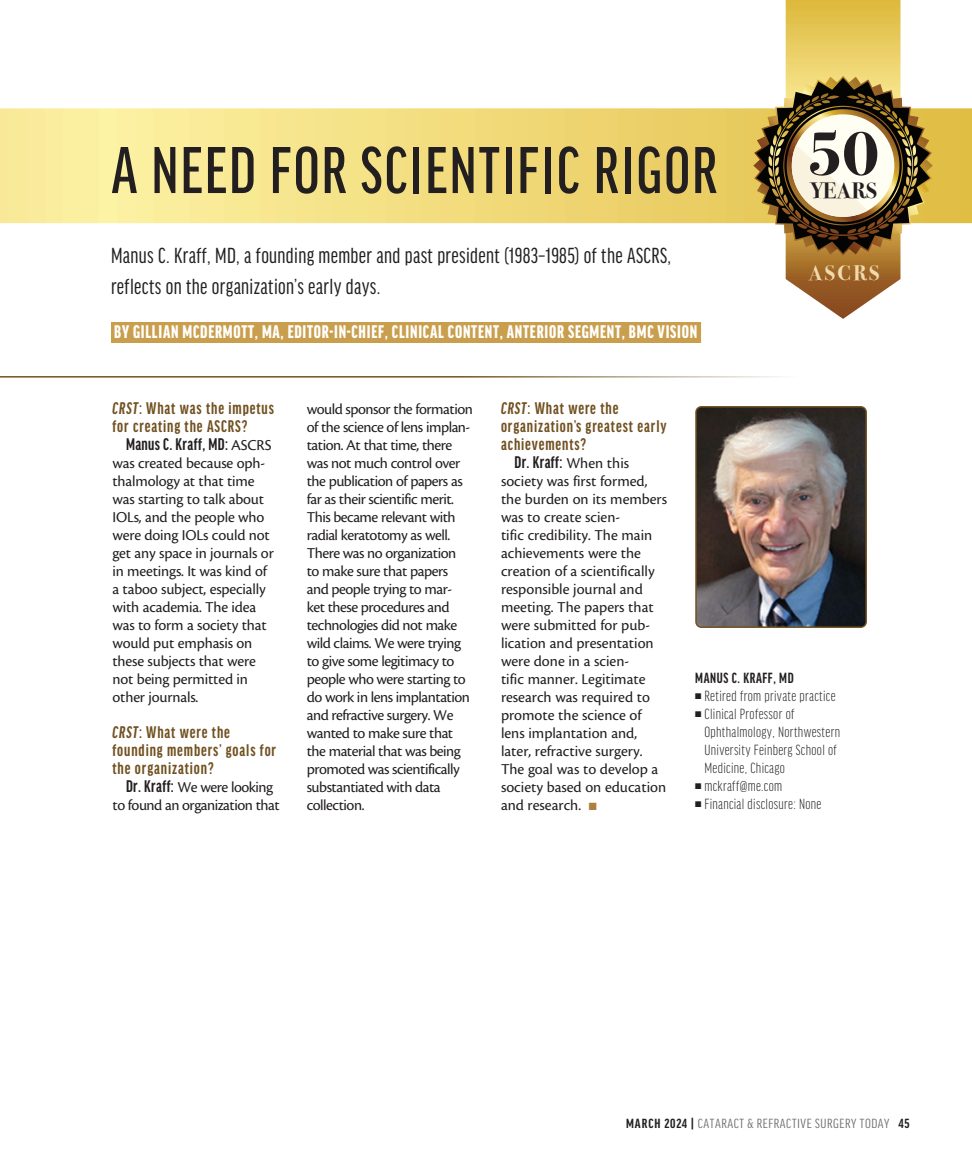
<style>
.page{position:relative;width:972px;height:1161px;background:#fff}
.page>*{position:absolute;margin:0;border:0;box-sizing:border-box;transform-origin:0 0}
.headline{font:500 extra-condensed 70.5px "Good Headline Pro";letter-spacing:.03em;color:#231f20}
.body{font:700 64.65px "Bodoni Svty Two ITCTT";color:#231f20}
.deck{font:23.25px/30.8px "Good Headline Pro X Cond News";letter-spacing:.015em;color:#231f20}
.body-2{font:700 22.2px "Bodoni Svty Two ITCTT";letter-spacing:.01em;color:#231f20}
.body-3{font:700 21px "Bodoni Svty Two ITCTT";letter-spacing:.11em;color:#f0daad}
.author{font:900 extra-condensed 19.5px "Good Headline Pro";letter-spacing:.04em;color:#fff}
.subhead_question{font:700 extra-condensed 18px/18px "Good Headline Pro";letter-spacing:.05em;color:#715121}
.body-4{font:700 extra-condensed 18px "Good Headline Pro";letter-spacing:.02em;color:#231f20}
.body-5{font:15.75px/18px "Cronos Pro";letter-spacing:-.01em;color:#231f20}
.body-6{font:15.75px/18px "Cronos Pro";letter-spacing:-.03em;color:#231f20;text-align:center}
.bio_info{font:300 extra-condensed 15.75px/18px "Good Headline Pro";letter-spacing:.02em;color:#231f20}
.bio_name_no_line{font:700 extra-condensed 15.75px "Good Headline Pro";letter-spacing:.04em;color:#231f20}
.t1{font:extra-condensed 14.1px "Good Headline Pro";letter-spacing:.035em;color:#6c6d70;scale:1.11 1}
.s1{font-style:italic}
.s2{font-family:"Cronos Pro";font-weight:400;font-stretch:normal;font-size:15.75px}
.s3{font-family:"Good Headline Pro";font-weight:700;font-stretch:extra-condensed;font-size:18px}
.s4{color:#ae803f}
.s5{font-weight:700;color:#231f20}
</style>
<div class="page">
<svg style="left:0;top:108px;width:972px;height:115px"></svg>
<svg style="left:753px;top:0;width:180px;height:319px"></svg>
<div style="left:111px;top:322px;width:590px;height:21px;background:#c99e4c"></div>
<hr style="left:0;top:376px;width:801px;height:2px;background:#715121">
<img style="left:698px;top:409px;width:166px;height:216px">
<div style="left:695px;top:406px;width:172px;height:222px;border:2px solid #715121;border-radius:5px"></div>
<p class="headline" style="left:111px;top:136px;width:607px">A NEED FOR SCIENTIFIC RIGOR</p>
<p class="deck" style="left:111px;top:241px;width:562px">Manus C. Kraff, MD, a founding member and past president (1983–1985) of the ASCRS, reflects on the organization’s early days.</p>
<p class="author" style="left:114px;top:323px;width:585px">BY GILLIAN MCDERMOTT, MA, EDITOR-IN-CHIEF, CLINICAL CONTENT, ANTERIOR SEGMENT, BMC VISION</p>
<p class="body" style="left:807px;top:100px;width:74px">50</p>
<p class="body-2" style="left:811px;top:172px;width:68px">YEARS</p>
<p class="body-3" style="left:808px;top:255px;width:73px">ASCRS</p>
<p class="subhead_question" style="left:112px;top:399px;width:163px"><span class="s1">CRST</span>: What was the impetus for creating the ASCRS?</p>
<p class="body-4" style="left:126px;top:435px;width:147px">Manus C. Kraff, MD: <span class="s2">ASCRS</span></p>
<p class="body-5" style="left:112px;top:454px;width:163px">was created because oph&shy;thalmology at that time was starting to talk about<br>IOLs, and the people who were doing IOLs could not get any space in journals or in meetings. It was kind of a taboo subject, especially with academia. The idea was to form a society that would put emphasis on these subjects that were not being permitted in other journals.</p>
<p class="subhead_question" style="left:112px;top:723px;width:165px"><span class="s1">CRST</span>: What were the founding members’ goals for the organization?</p>
<p class="body-6" style="left:112px;top:778px;width:169px"><span class="s3">Dr. Kraff:</span> We were looking<br>to found an organization that</p>
<p class="body-6" style="left:307px;top:400px;width:168px;text-align:left">would sponsor the formation of the science of lens implan&shy;tation. At that time, there was not much control over the publication of papers as far as their scientific merit.<br>This became relevant with radial keratotomy as well.<br>There was no organization to make sure that papers and people trying to mar&shy;ket these procedures and technologies did not make wild claims. We were trying to give some legitimacy to people who were starting to do work in lens implantation and refractive surgery. We wanted to make sure that the material that was being promoted was scientifically substantiated with data collection.</p>
<p class="subhead_question" style="left:501px;top:399px;width:167px"><span class="s1">CRST</span>: What were the organization’s greatest early achievements?</p>
<p class="body-4" style="left:514px;top:453px;width:116px">Dr. Kraff: <span class="s2">When this</span></p>
<p class="body-5" style="left:501px;top:472px;width:168px">society was first formed, the burden on its members was to create scien-<br>tific credibility. The main achievements were the creation of a scientifically responsible journal and meeting. The papers that were submitted for pub&shy;lication and presentation were done in a scien-<br>tific manner. Legitimate research was required to promote the science of lens implantation and, later, refractive surgery.<br>The goal was to develop a society based on education and research. <span class="s4">■</span></p>
<p class="bio_name_no_line" style="left:695px;top:670px;width:100px">MANUS C. KRAFF, MD</p>
<p class="bio_info" style="left:695px;top:687px;width:142px">■ Retired from private practice</p>
<p class="bio_info" style="left:705px;top:705px;width:137px;text-indent:-9px">■ Clinical Professor of<br>Ophthalmology, Northwestern<br>University Feinberg School of<br>Medicine, Chicago</p>
<p class="bio_info" style="left:695px;top:777px;width:88px">■ mckraff@me.com</p>
<p class="bio_info" style="left:695px;top:795px;width:128px">■ Financial disclosure: None</p>
<p class="t1" style="left:626px;top:1117px;width:257px"><span class="s5">MARCH 2024 |</span> CATARACT &amp; REFRACTIVE SURGERY TODAY <span class="s5">45</span></p>
</div>
